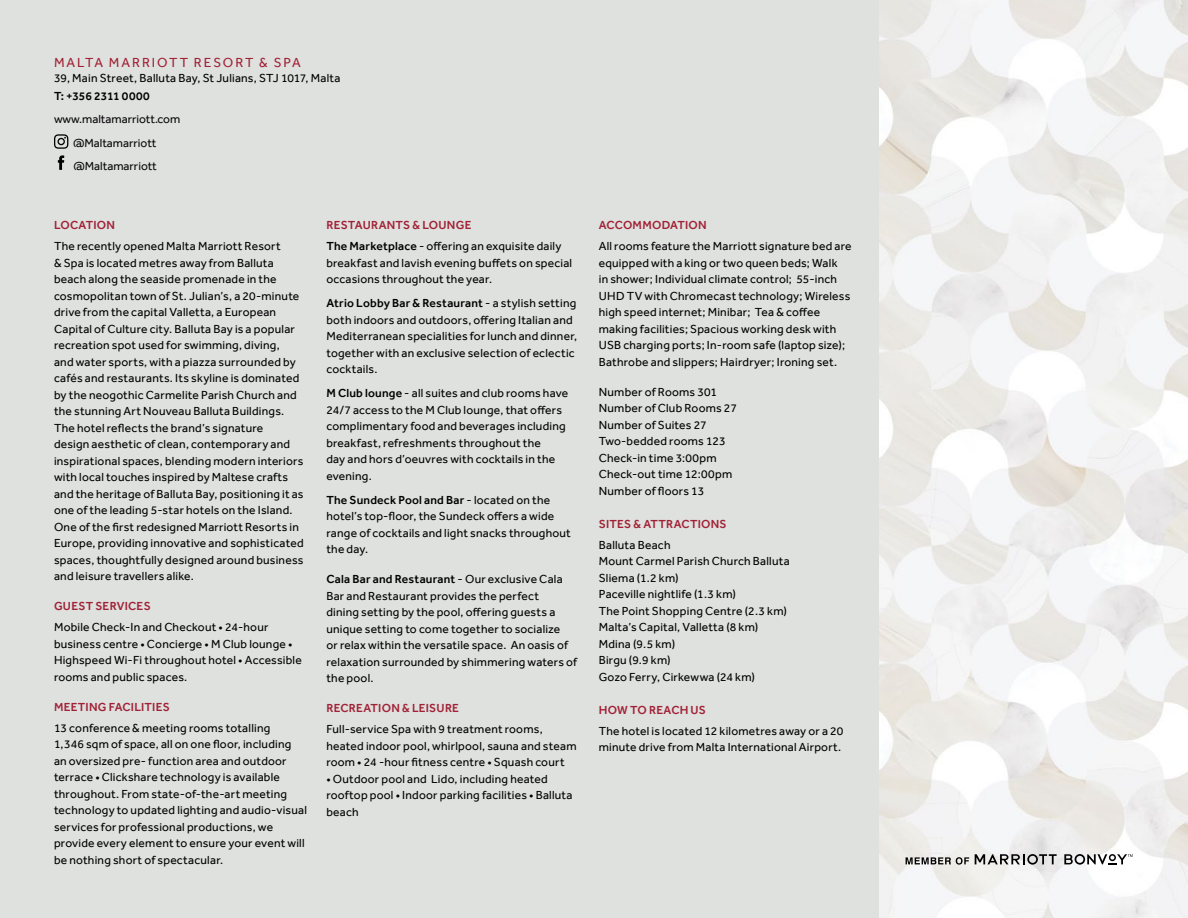
<style>
.page{position:relative;width:1188px;height:918px;background:#fff}
.page>*{position:absolute;margin:0;border:0;box-sizing:border-box;transform-origin:0 0}
.t1{font:13.5px "Effra";letter-spacing:.14em;color:#a12236}
.t2{font:12px/16.5px "Effra";letter-spacing:.02em;color:#000}
.t3{font:500 12px "Effra";letter-spacing:.02em;color:#a12236}
.t4{font:12px/24.3px "Effra";color:#0b0a0b;text-align:center}
.t5{font:500 12px "Effra";letter-spacing:.01em;color:#000}
.s1{font-weight:500;color:#a12236}
.s2{font-weight:500}
</style>
<div class="page">
<img style="left:879px;top:0;width:309px;height:918px">
<div style="left:0;top:0;width:879px;height:918px;background:#dfe1df"></div>
<svg style="left:54px;top:134px;width:14px;height:15px"></svg>
<svg style="left:975px;top:854px;width:82px;height:11px"></svg>
<svg style="left:1064px;top:854px;width:69px;height:11px"></svg>
<svg style="left:906px;top:857px;width:63px;height:8px"></svg>
<svg style="left:58px;top:155px;width:6px;height:15px"></svg>
<p class="t1" style="left:54px;top:54px;width:248px">MALTA MARRIOTT RESORT &amp; SPA</p>
<p class="t2" style="left:54px;top:70px;width:288px">39, Main Street, Balluta Bay, St Julians, STJ 1017, Malta</p>
<p class="t5" style="left:54px;top:89px;width:97px">T: +356 2311 0000</p>
<p class="t4" style="left:54px;top:107px;width:128px">www.maltamarriott.com @Maltamarriott</p>
<p class="t4" style="left:74px;top:154px;width:85px">@Maltamarriott</p>
<p class="t3" style="left:54px;top:218px;width:63px">LOCATION</p>
<p class="t2" style="left:54px;top:238px;width:251px">The recently opened Malta Marriott Resort<br>&amp; Spa is located metres away from Balluta beach along the seaside promenade in the cosmopolitan town of St. Julian’s, a 20-minute drive from the capital Valletta, a European Capital of Culture city. Balluta Bay is a popular recreation spot used for swimming, diving,<br>and water sports, with a piazza surrounded by cafés and restaurants. Its skyline is dominated by the neogothic Carmelite Parish Church and the stunning Art Nouveau Balluta Buildings.<br>The hotel reflects the brand’s signature<br>design aesthetic of clean, contemporary and inspirational spaces, blending modern interiors with local touches inspired by Maltese crafts and the heritage of Balluta Bay, positioning it as one of the leading 5-star hotels on the Island.<br>One of the first redesigned Marriott Resorts in Europe, providing innovative and sophisticated spaces, thoughtfully designed around business and leisure travellers alike.</p>
<p class="t3" style="left:54px;top:599px;width:98px">GUEST SERVICES</p>
<p class="t2" style="left:54px;top:619px;width:249px">Mobile Check-In and Checkout • 24-hour business centre • Concierge • M Club lounge • Highspeed Wi-Fi throughout hotel • Accessible rooms and public spaces.</p>
<p class="t3" style="left:54px;top:700px;width:118px">MEETING FACILITIES</p>
<p class="t2" style="left:54px;top:719px;width:254px">13 conference &amp; meeting rooms totalling<br>1,346 sqm of space, all on one floor, including an oversized pre- function area and outdoor terrace • Clickshare technology is available throughout. From state-of-the-art meeting technology to updated lighting and audio-visual services for professional productions, we provide every element to ensure your event will be nothing short of spectacular.</p>
<p class="t2" style="left:326px;top:215px;width:237px;line-height:21px"><span class="s1">RESTAURANTS &amp; LOUNGE<br></span><span class="s2">The Marketplace</span> - offering an exquisite daily</p>
<p class="t2" style="left:326px;top:254px;width:247px">breakfast and lavish evening buffets on special occasions throughout the year.</p>
<p class="t2" style="left:326px;top:295px;width:252px"><span class="s2">Atrio Lobby Bar &amp; Restaurant</span> - a stylish setting both indoors and outdoors, offering Italian and Mediterranean specialities for lunch and dinner, together with an exclusive selection of eclectic cocktails.</p>
<p class="t2" style="left:326px;top:385px;width:243px"><span class="s2">M Club lounge</span> - all suites and club rooms have 24/7 access to the M Club lounge, that offers complimentary food and beverages including breakfast, refreshments throughout the<br>day and hors d’oeuvres with cocktails in the evening.</p>
<p class="t2" style="left:326px;top:491px;width:246px"><span class="s2">The Sundeck Pool and Bar</span> - located on the hotel’s top-floor, the Sundeck offers a wide range of cocktails and light snacks throughout the day.</p>
<p class="t2" style="left:326px;top:571px;width:252px"><span class="s2">Cala Bar and Restaurant</span> - Our exclusive Cala Bar and Restaurant provides the perfect<br>dining setting by the pool, offering guests a unique setting to come together to socialize<br>or relax within the versatile space. An oasis of relaxation surrounded by shimmering waters of the pool.</p>
<p class="t3" style="left:326px;top:701px;width:134px">RECREATION &amp; LEISURE</p>
<p class="t2" style="left:326px;top:721px;width:252px">Full-service Spa with 9 treatment rooms, heated indoor pool, whirlpool, sauna and steam room • 24 -hour fitness centre • Squash court</p>
<p class="t2" style="left:326px;top:770px;width:248px">• Outdoor pool and Lido, including heated rooftop pool • Indoor parking facilities • Balluta beach</p>
<p class="t3" style="left:599px;top:218px;width:110px">ACCOMMODATION</p>
<p class="t2" style="left:599px;top:238px;width:254px">All rooms feature the Marriott signature bed are equipped with a king or two queen beds; Walk<br>in shower; Individual climate control; 55-inch UHD TV with Chromecast technology; Wireless high speed internet; Minibar; Tea &amp; coffee making facilities; Spacious working desk with USB charging ports; In-room safe (laptop size); Bathrobe and slippers; Hairdryer; Ironing set.</p>
<p class="t2" style="left:599px;top:383px;width:140px">Number of Rooms 301<br>Number of Club Rooms 27<br>Number of Suites 27<br>Two-bedded rooms 123<br>Check-in time 3:00pm<br>Check-out time 12:00pm<br>Number of floors 13</p>
<p class="t3" style="left:599px;top:517px;width:129px">SITES &amp; ATTRACTIONS</p>
<p class="t2" style="left:599px;top:536px;width:192px">Balluta Beach<br>Mount Carmel Parish Church Balluta<br>Sliema (1.2 km)<br>Paceville nightlife (1.3 km)<br>The Point Shopping Centre (2.3 km)<br>Malta’s Capital, Valletta (8 km)<br>Mdina (9.5 km)<br>Birgu (9.9 km)<br>Gozo Ferry, Cirkewwa (24 km)</p>
<p class="t3" style="left:599px;top:703px;width:109px">HOW TO REACH US</p>
<p class="t2" style="left:599px;top:722px;width:246px">The hotel is located 12 kilometres away or a 20 minute drive from Malta International Airport.</p>
</div>
